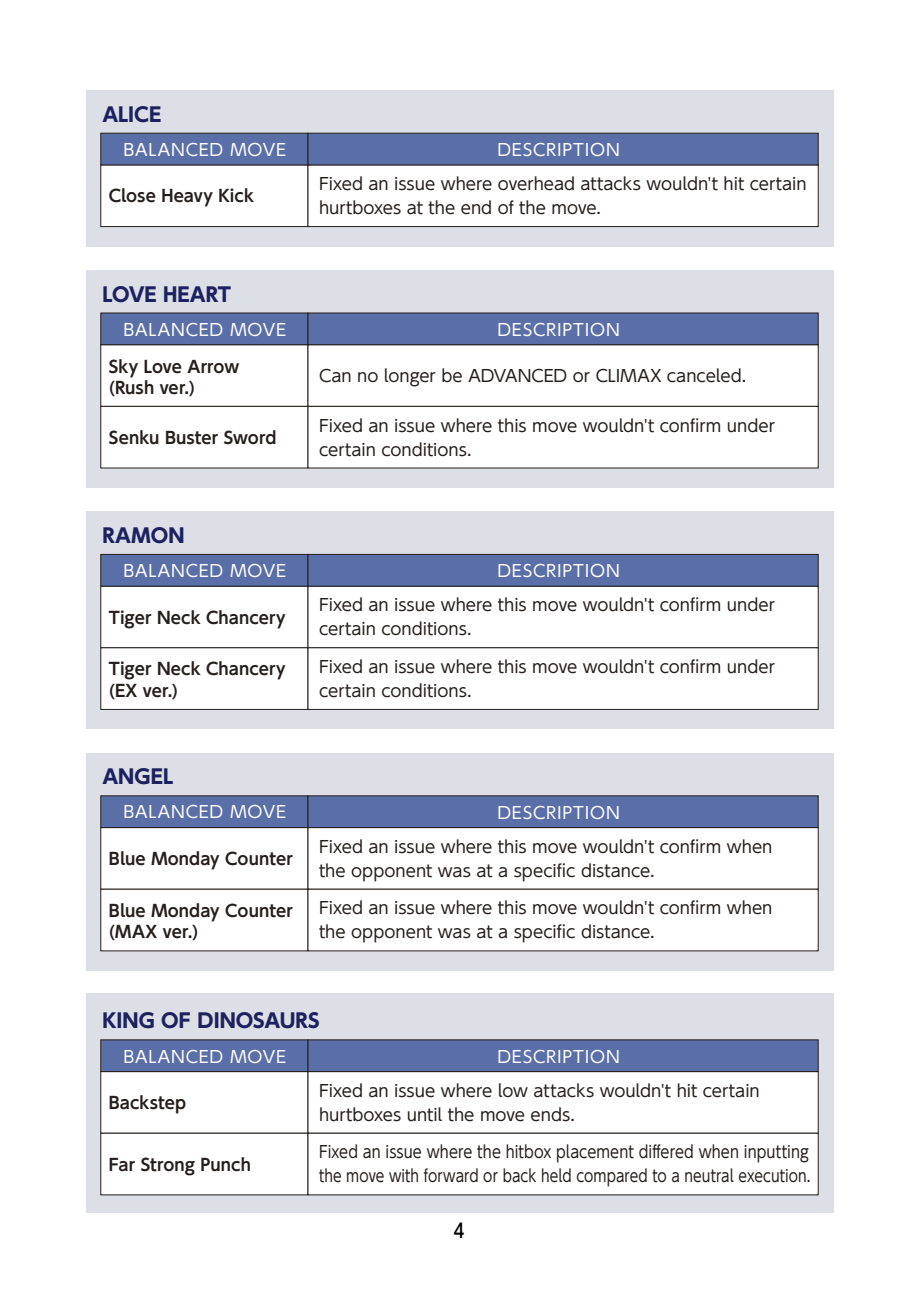
<style>
.page{position:relative;width:919px;height:1289px;background:#fff}
.page>*{position:absolute;margin:0;border:0;box-sizing:border-box;transform-origin:0 0}
.t1{font:700 19.5px "UD Shin Go Pro";letter-spacing:.005em;color:#1e2160}
.t2{font:500 19.5px "UD Shin Go Pro";color:#000;scale:.86 1}
.t3{font:16.5px/24px "UD Shin Go Pro";color:#251e1c}
.t4{font:700 16.5px/21.3px "UD Shin Go Pro De";letter-spacing:.005em;color:#251e1c}
.t5{font:16.5px "UD Shin Go Pro";letter-spacing:.05em;color:#fff}
.t6{font:16.5px/24px "UD Shin Go Pro";color:#251e1c;scale:.88 1}
</style>
<div class="page">
<div style="left:86px;top:270px;width:747px;height:218px;background:#dddfe6"></div>
<div style="left:86px;top:90px;width:747px;height:156px;background:#dddfe6"></div>
<div style="left:100px;top:164px;width:208px;height:63px;background:#fff;border:1px solid #251e1c"></div>
<div style="left:307px;top:164px;width:511px;height:63px;background:#fff;border:1px solid #251e1c"></div>
<div style="left:100px;top:133px;width:208px;height:32px;background:#5a6ea8;border:1px solid #251e1c"></div>
<div style="left:307px;top:133px;width:511px;height:32px;background:#5a6ea8;border:1px solid #251e1c"></div>
<div style="left:100px;top:344px;width:208px;height:63px;background:#fff"></div>
<div style="left:307px;top:344px;width:511px;height:63px;background:#fff"></div>
<div style="left:100px;top:312px;width:208px;height:33px;background:#5a6ea8;border:1px solid #251e1c"></div>
<div style="left:307px;top:312px;width:511px;height:33px;background:#5a6ea8;border:1px solid #251e1c"></div>
<div style="left:100px;top:406px;width:208px;height:62px;background:#fff;border:1px solid #251e1c"></div>
<div style="left:307px;top:406px;width:511px;height:62px;background:#fff;border:1px solid #251e1c"></div>
<div style="left:86px;top:511px;width:747px;height:218px;background:#dddfe6"></div>
<div style="left:100px;top:585px;width:208px;height:63px;background:#fff;border:1px solid #251e1c"></div>
<div style="left:307px;top:585px;width:511px;height:63px;background:#fff;border:1px solid #251e1c"></div>
<div style="left:100px;top:554px;width:208px;height:32px;background:#5a6ea8;border:1px solid #251e1c"></div>
<div style="left:307px;top:554px;width:511px;height:32px;background:#5a6ea8;border:1px solid #251e1c"></div>
<div style="left:100px;top:647px;width:208px;height:62px;background:#fff;border:1px solid #251e1c"></div>
<div style="left:307px;top:647px;width:511px;height:62px;background:#fff;border:1px solid #251e1c"></div>
<div style="left:86px;top:753px;width:747px;height:217px;background:#dddfe6"></div>
<div style="left:100px;top:827px;width:208px;height:62px;background:#fff"></div>
<div style="left:307px;top:827px;width:511px;height:62px;background:#fff"></div>
<div style="left:100px;top:795px;width:208px;height:33px;background:#5a6ea8;border:1px solid #251e1c"></div>
<div style="left:307px;top:795px;width:511px;height:33px;background:#5a6ea8;border:1px solid #251e1c"></div>
<div style="left:100px;top:888px;width:208px;height:63px;background:#fff;border:1px solid #251e1c"></div>
<div style="left:307px;top:888px;width:511px;height:63px;background:#fff;border:1px solid #251e1c"></div>
<div style="left:86px;top:993px;width:747px;height:220px;background:#dddfe6"></div>
<div style="left:100px;top:1071px;width:208px;height:62px;background:#fff;border:1px solid #251e1c"></div>
<div style="left:307px;top:1071px;width:511px;height:62px;background:#fff;border:1px solid #251e1c"></div>
<div style="left:100px;top:1039px;width:208px;height:32px;background:#5a6ea8"></div>
<div style="left:307px;top:1039px;width:511px;height:32px;background:#5a6ea8"></div>
<div style="left:100px;top:1132px;width:208px;height:63px;background:#fff;border:1px solid #251e1c"></div>
<div style="left:307px;top:1132px;width:511px;height:63px;background:#fff;border:1px solid #251e1c"></div>
<p class="t1" style="left:102px;top:98px;width:60px">ALICE</p>
<p class="t5" style="left:124px;top:136px;width:164px">BALANCED MOVE</p>
<p class="t5" style="left:497px;top:136px;width:124px">DESCRIPTION</p>
<p class="t4" style="left:109px;top:185px;width:146px">Close Heavy Kick</p>
<p class="t1" style="left:102px;top:278px;width:130px">LOVE HEART</p>
<p class="t3" style="left:319px;top:171px;width:489px">Fixed an issue where overhead attacks wouldn't hit certain hurtboxes at the end of the move.</p>
<p class="t5" style="left:124px;top:316px;width:164px">BALANCED MOVE</p>
<p class="t5" style="left:497px;top:316px;width:124px">DESCRIPTION</p>
<p class="t4" style="left:109px;top:356px;width:132px">Sky Love Arrow (Rush ver.)</p>
<p class="t3" style="left:319px;top:363px;width:428px">Can no longer be ADVANCED or CLIMAX canceled.</p>
<p class="t4" style="left:109px;top:426px;width:169px">Senku Buster Sword</p>
<p class="t3" style="left:319px;top:413px;width:457px">Fixed an issue where this move wouldn't confirm under certain conditions.</p>
<p class="t1" style="left:102px;top:519px;width:84px">RAMON</p>
<p class="t5" style="left:124px;top:557px;width:164px">BALANCED MOVE</p>
<p class="t5" style="left:497px;top:557px;width:124px">DESCRIPTION</p>
<p class="t4" style="left:109px;top:606px;width:178px">Tiger Neck Chancery</p>
<p class="t3" style="left:319px;top:592px;width:457px">Fixed an issue where this move wouldn't confirm under certain conditions.</p>
<p class="t4" style="left:109px;top:658px;width:178px">Tiger Neck Chancery (EX ver.)</p>
<p class="t3" style="left:319px;top:654px;width:457px">Fixed an issue where this move wouldn't confirm under certain conditions.</p>
<p class="t1" style="left:102px;top:761px;width:72px">ANGEL</p>
<p class="t5" style="left:124px;top:798px;width:164px">BALANCED MOVE</p>
<p class="t5" style="left:497px;top:799px;width:124px">DESCRIPTION</p>
<p class="t4" style="left:109px;top:847px;width:186px">Blue Monday Counter</p>
<p class="t3" style="left:319px;top:834px;width:455px">Fixed an issue where this move wouldn't confirm when the opponent was at a specific distance.</p>
<p class="t4" style="left:109px;top:899px;width:186px">Blue Monday Counter (MAX ver.)</p>
<p class="t3" style="left:319px;top:895px;width:455px">Fixed an issue where this move wouldn't confirm when the opponent was at a specific distance.</p>
<p class="t1" style="left:102px;top:1005px;width:219px">KING OF DINOSAURS</p>
<p class="t5" style="left:124px;top:1042px;width:164px">BALANCED MOVE</p>
<p class="t5" style="left:497px;top:1042px;width:124px">DESCRIPTION</p>
<p class="t4" style="left:109px;top:1091px;width:79px">Backstep</p>
<p class="t4" style="left:109px;top:1153px;width:143px">Far Strong Punch</p>
<p class="t3" style="left:319px;top:1077px;width:442px">Fixed an issue where low attacks wouldn't hit certain hurtboxes until the move ends.</p>
<p class="t6" style="left:319px;top:1139px;width:560px">Fixed an issue where the hitbox placement differed when inputting the move with forward or back held compared to a neutral execution.</p>
<p class="t2" style="left:453px;top:1214px;width:14px">4</p>
</div>
